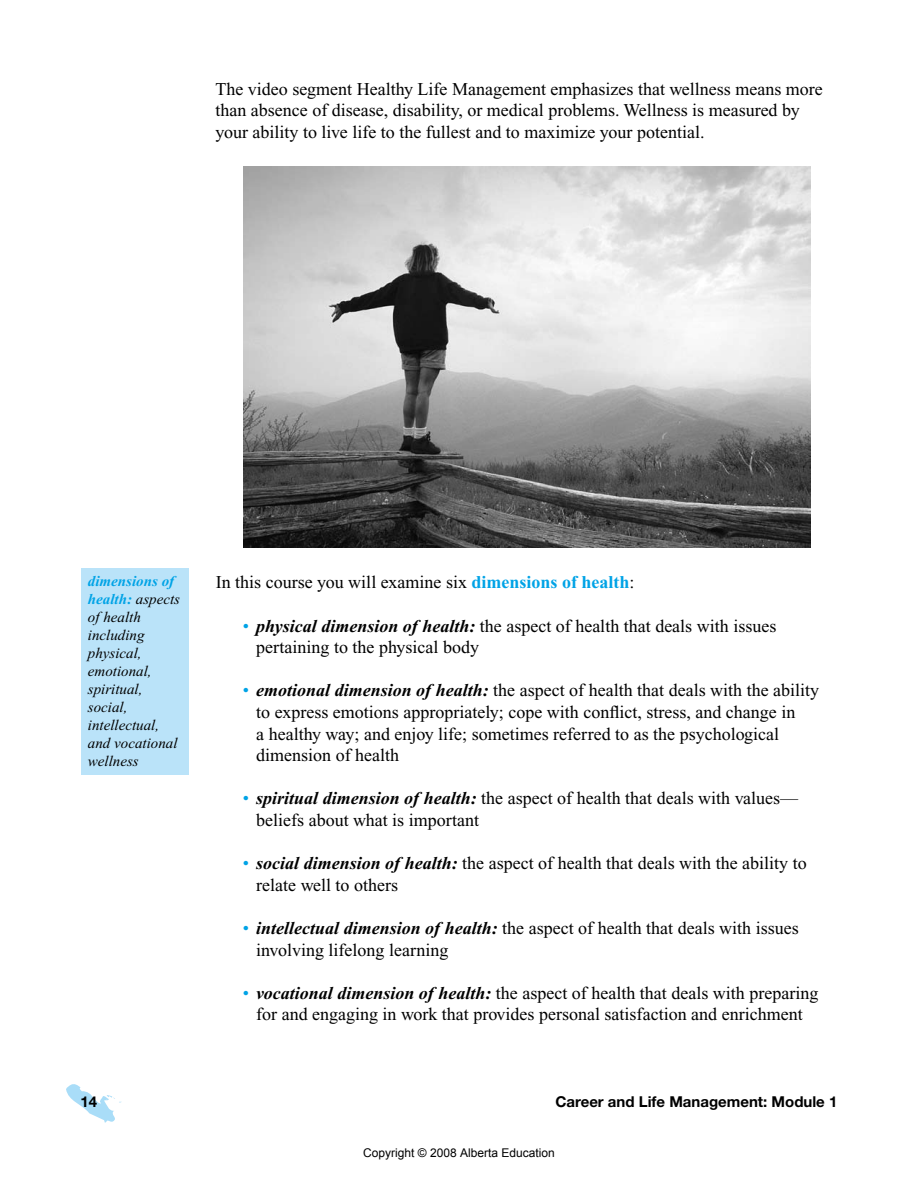
<style>
.page{position:relative;width:918px;height:1188px;background:#fff}
.page>*{position:absolute;margin:0;border:0;box-sizing:border-box;transform-origin:0 0}
.t1{font:18px/21.6px "Times New Roman";color:#000}
.t2{font:italic 15px/18px "Times New Roman";color:#000}
.t3{font:700 15px "Helvetica Neue";color:#000}
.t4{font:12px "Arial";color:#000}
.s1{font-weight:700;color:#00a3e6}
.s2{color:#00a3e6}
.s3{font-weight:700;font-style:italic}
</style>
<div class="page">
<svg style="left:66px;top:1085px;width:56px;height:37px"></svg>
<div style="left:81px;top:568px;width:107px;height:206px;background:#bae3f9"></div>
<img style="left:243px;top:167px;width:567px;height:381px">
<p class="t1" style="left:215px;top:78px;width:609px">The video segment Healthy Life Management emphasizes that wellness means more than absence of disease, disability, or medical problems. Wellness is measured by your ability to live life to the fullest and to maximize your potential.</p>
<p class="t2" style="left:88px;top:573px;width:94px"><span class="s1">dimensions of health:</span> aspects of health including physical, emotional, spiritual, social, intellectual, and vocational wellness</p>
<p class="t1" style="left:216px;top:572px;width:420px">In this course you will examine six <span class="s1">dimensions of health</span>:</p>
<p class="t1" style="left:256px;top:615px;width:522px;text-indent:-14px"><span class="s2">•</span> <span class="s3">physical dimension of health:</span> the aspect of health that deals with issues pertaining to the physical body</p>
<p class="t1" style="left:256px;top:680px;width:565px;text-indent:-14px"><span class="s2">•</span> <span class="s3">emotional dimension of health:</span> the aspect of health that deals with the ability to express emotions appropriately; cope with conflict, stress, and change in<br>a healthy way; and enjoy life; sometimes referred to as the psychological dimension of health</p>
<p class="t1" style="left:256px;top:788px;width:544px;text-indent:-14px"><span class="s2">•</span> <span class="s3">spiritual dimension of health:</span> the aspect of health that deals with values— beliefs about what is important</p>
<p class="t1" style="left:256px;top:853px;width:552px;text-indent:-14px"><span class="s2">•</span> <span class="s3">social dimension of health:</span> the aspect of health that deals with the ability to relate well to others</p>
<p class="t1" style="left:256px;top:918px;width:544px;text-indent:-14px"><span class="s2">•</span> <span class="s3">intellectual dimension of health:</span> the aspect of health that deals with issues involving lifelong learning</p>
<p class="t1" style="left:243px;top:982px;width:577px;text-align:center"><span class="s2">•</span> <span class="s3">vocational dimension of health:</span> the aspect of health that deals with preparing for and engaging in work that provides personal satisfaction and enrichment</p>
<p class="t3" style="left:81px;top:1092px;width:18px">14</p>
<p class="t3" style="left:555px;top:1092px;width:283px">Career and Life Management: Module 1</p>
<p class="t4" style="left:363px;top:1145px;width:193px">Copyright © 2008 Alberta Education</p>
</div>
